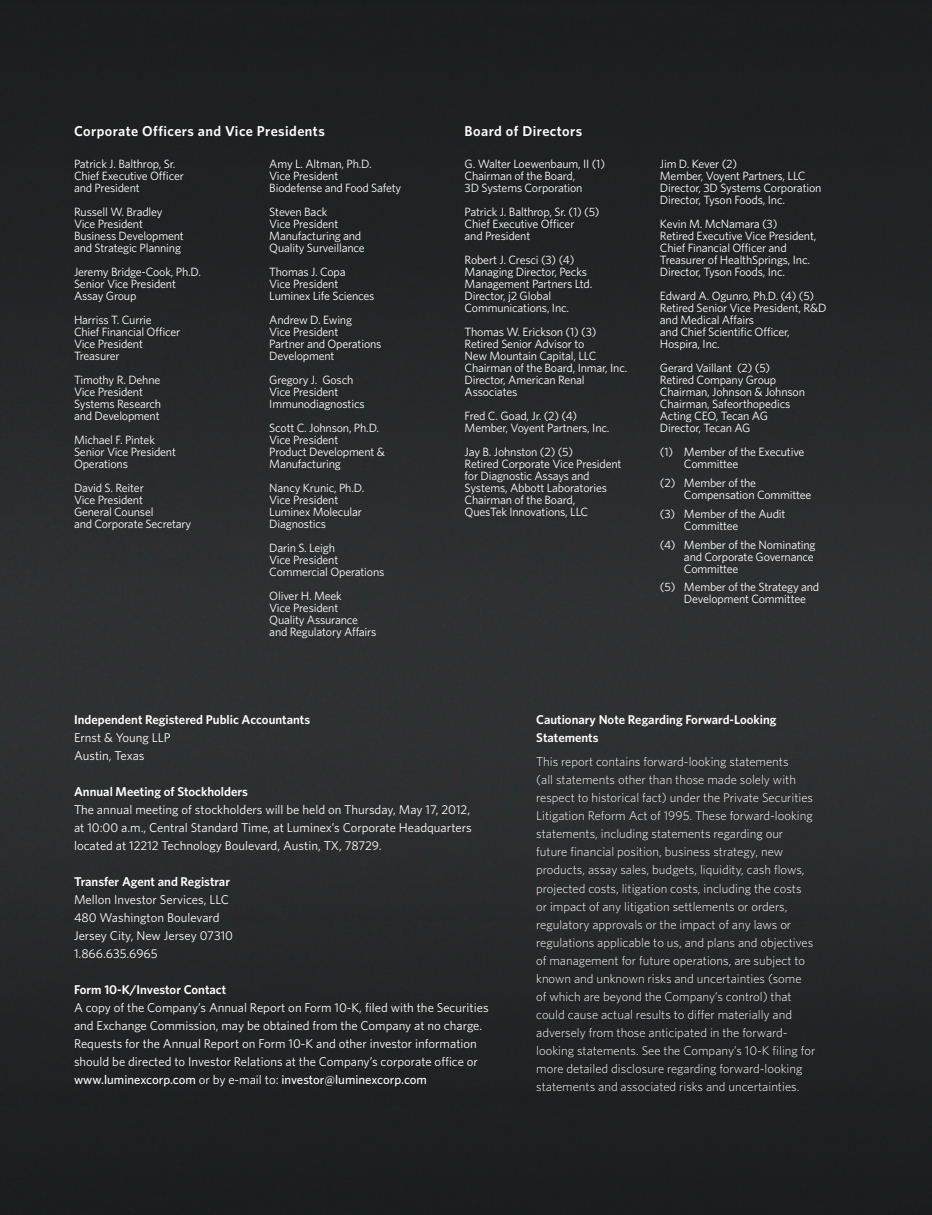
<style>
.page{position:relative;width:932px;height:1215px;background:#fff}
.page>*{position:absolute;margin:0;border:0;box-sizing:border-box;transform-origin:0 0}
.t1{font:600 14.25px "Whitney";letter-spacing:.03em;color:#fff}
.t2{font:300 12.75px/18px "Whitney";color:#fff}
.t3{font:12.75px/18px "Whitney";color:#fff}
.t4{font:600 12.75px/18px "Whitney";color:#fff}
.t5{font:500 12.75px "Whitney";color:#fff}
.t6{font:12px/12px "Whitney";letter-spacing:-.015em;color:#fff}
.s1{font-weight:400}
</style>
<div class="page">
<img style="left:0;top:0;width:932px;height:1215px">
<p class="t1" style="left:74px;top:121px;width:252px">Corporate Officers and Vice Presidents</p>
<p class="t1" style="left:464px;top:121px;width:119px">Board of Directors</p>
<p class="t6" style="left:74px;top:158px;width:103px">Patrick J. Balthrop, Sr.</p>
<p class="t6" style="left:74px;top:170px;width:111px">Chief Executive Officer</p>
<p class="t6" style="left:74px;top:182px;width:67px">and President</p>
<p class="t6" style="left:74px;top:206px;width:90px">Russell W. Bradley</p>
<p class="t6" style="left:74px;top:218px;width:71px">Vice President</p>
<p class="t6" style="left:74px;top:230px;width:111px">Business Development</p>
<p class="t6" style="left:74px;top:242px;width:108px">and Strategic Planning</p>
<p class="t6" style="left:74px;top:266px;width:128px">Jeremy Bridge-Cook, Ph.D.</p>
<p class="t6" style="left:74px;top:278px;width:103px">Senior Vice President</p>
<p class="t6" style="left:74px;top:290px;width:64px">Assay Group</p>
<p class="t6" style="left:74px;top:314px;width:79px">Harriss T. Currie</p>
<p class="t6" style="left:74px;top:326px;width:108px">Chief Financial Officer</p>
<p class="t6" style="left:74px;top:338px;width:71px">Vice President</p>
<p class="t6" style="left:74px;top:350px;width:47px">Treasurer</p>
<p class="t6" style="left:74px;top:374px;width:88px">Timothy R. Dehne</p>
<p class="t6" style="left:74px;top:386px;width:71px">Vice President</p>
<p class="t6" style="left:74px;top:398px;width:89px">Systems Research</p>
<p class="t6" style="left:74px;top:410px;width:87px">and Development</p>
<p class="t6" style="left:74px;top:434px;width:82px">Michael F. Pintek</p>
<p class="t6" style="left:74px;top:446px;width:103px">Senior Vice President</p>
<p class="t6" style="left:74px;top:458px;width:55px">Operations</p>
<p class="t6" style="left:74px;top:482px;width:71px">David S. Reiter</p>
<p class="t6" style="left:74px;top:494px;width:71px">Vice President</p>
<p class="t6" style="left:74px;top:506px;width:81px">General Counsel</p>
<p class="t6" style="left:74px;top:518px;width:119px">and Corporate Secretary</p>
<p class="t6" style="left:269px;top:158px;width:104px">Amy L. Altman, Ph.D.</p>
<p class="t6" style="left:269px;top:170px;width:70px">Vice President</p>
<p class="t6" style="left:269px;top:182px;width:133px">Biodefense and Food Safety</p>
<p class="t6" style="left:269px;top:206px;width:59px">Steven Back</p>
<p class="t6" style="left:269px;top:218px;width:70px">Vice President</p>
<p class="t6" style="left:269px;top:230px;width:93px">Manufacturing and</p>
<p class="t6" style="left:269px;top:242px;width:97px">Quality Surveillance</p>
<p class="t6" style="left:269px;top:266px;width:78px">Thomas J. Copa</p>
<p class="t6" style="left:269px;top:278px;width:70px">Vice President</p>
<p class="t6" style="left:269px;top:290px;width:107px">Luminex Life Sciences</p>
<p class="t6" style="left:269px;top:314px;width:84px">Andrew D. Ewing</p>
<p class="t6" style="left:269px;top:326px;width:70px">Vice President</p>
<p class="t6" style="left:269px;top:338px;width:114px">Partner and Operations</p>
<p class="t6" style="left:269px;top:350px;width:67px">Development</p>
<p class="t6" style="left:269px;top:374px;width:86px">Gregory J. Gosch</p>
<p class="t6" style="left:269px;top:386px;width:70px">Vice President</p>
<p class="t6" style="left:269px;top:398px;width:97px">Immunodiagnostics</p>
<p class="t6" style="left:269px;top:422px;width:111px">Scott C. Johnson, Ph.D.</p>
<p class="t6" style="left:269px;top:434px;width:70px">Vice President</p>
<p class="t6" style="left:269px;top:446px;width:117px">Product Development &amp;<br>Manufacturing</p>
<p class="t6" style="left:269px;top:482px;width:96px">Nancy Krunic, Ph.D.</p>
<p class="t6" style="left:269px;top:494px;width:70px">Vice President</p>
<p class="t6" style="left:269px;top:506px;width:94px">Luminex Molecular</p>
<p class="t6" style="left:269px;top:518px;width:58px">Diagnostics</p>
<p class="t6" style="left:269px;top:542px;width:67px">Darin S. Leigh</p>
<p class="t6" style="left:269px;top:554px;width:70px">Vice President</p>
<p class="t6" style="left:269px;top:566px;width:117px">Commercial Operations</p>
<p class="t6" style="left:269px;top:590px;width:74px">Oliver H. Meek</p>
<p class="t6" style="left:269px;top:602px;width:70px">Vice President</p>
<p class="t6" style="left:269px;top:614px;width:90px">Quality Assurance</p>
<p class="t6" style="left:269px;top:626px;width:108px">and Regulatory Affairs</p>
<p class="t6" style="left:464px;top:158px;width:142px">G. Walter Loewenbaum, II (1)</p>
<p class="t6" style="left:464px;top:170px;width:112px">Chairman of the Board,</p>
<p class="t6" style="left:464px;top:182px;width:119px">3D Systems Corporation</p>
<p class="t6" style="left:464px;top:206px;width:136px">Patrick J. Balthrop, Sr. (1) (5)</p>
<p class="t6" style="left:464px;top:218px;width:111px">Chief Executive Officer</p>
<p class="t6" style="left:464px;top:230px;width:67px">and President</p>
<p class="t6" style="left:464px;top:254px;width:111px">Robert J. Cresci (3) (4)</p>
<p class="t6" style="left:464px;top:266px;width:124px">Managing Director, Pecks</p>
<p class="t6" style="left:464px;top:278px;width:129px">Management Partners Ltd.</p>
<p class="t6" style="left:464px;top:290px;width:106px">Director, j2 Global<br>Communications, Inc.</p>
<p class="t6" style="left:464px;top:326px;width:133px">Thomas W. Erickson (1) (3)</p>
<p class="t6" style="left:464px;top:338px;width:121px">Retired Senior Advisor to</p>
<p class="t6" style="left:464px;top:350px;width:133px">New Mountain Capital, LLC</p>
<p class="t6" style="left:464px;top:362px;width:164px">Chairman of the Board, Inmar, Inc.</p>
<p class="t6" style="left:464px;top:374px;width:122px">Director, American Renal<br>Associates</p>
<p class="t6" style="left:464px;top:410px;width:114px">Fred C. Goad, Jr. (2) (4)</p>
<p class="t6" style="left:464px;top:422px;width:146px">Member, Voyent Partners, Inc.</p>
<p class="t6" style="left:464px;top:446px;width:110px">Jay B. Johnston (2) (5)</p>
<p class="t6" style="left:464px;top:458px;width:158px">Retired Corporate Vice President for Diagnostic Assays and<br>Systems, Abbott Laboratories</p>
<p class="t6" style="left:464px;top:494px;width:112px">Chairman of the Board,</p>
<p class="t6" style="left:464px;top:506px;width:125px">QuesTek Innovations, LLC</p>
<p class="t6" style="left:660px;top:158px;width:79px">Jim D. Kever (2)</p>
<p class="t6" style="left:660px;top:170px;width:147px">Member, Voyent Partners, LLC</p>
<p class="t6" style="left:660px;top:182px;width:163px">Director, 3D Systems Corporation</p>
<p class="t6" style="left:660px;top:194px;width:127px">Director, Tyson Foods, Inc.</p>
<p class="t6" style="left:660px;top:218px;width:119px">Kevin M. McNamara (3)</p>
<p class="t6" style="left:660px;top:230px;width:158px">Retired Executive Vice President,<br>Chief Financial Officer and<br>Treasurer of HealthSprings, Inc.</p>
<p class="t6" style="left:660px;top:266px;width:127px">Director, Tyson Foods, Inc.</p>
<p class="t6" style="left:660px;top:290px;width:156px">Edward A. Ogunro, Ph.D. (4) (5)</p>
<p class="t6" style="left:660px;top:302px;width:168px">Retired Senior Vice President, R&amp;D and Medical Affairs</p>
<p class="t6" style="left:660px;top:326px;width:131px">and Chief Scientific Officer,<br>Hospira, Inc.</p>
<p class="t6" style="left:660px;top:362px;width:112px">Gerard Vaillant (2) (5)</p>
<p class="t6" style="left:660px;top:374px;width:118px">Retired Company Group</p>
<p class="t6" style="left:660px;top:386px;width:146px">Chairman, Johnson &amp; Johnson</p>
<p class="t6" style="left:660px;top:398px;width:132px">Chairman, Safeorthopedics</p>
<p class="t6" style="left:660px;top:410px;width:110px">Acting CEO, Tecan AG</p>
<p class="t6" style="left:660px;top:422px;width:92px">Director, Tecan AG</p>
<p class="t6" style="left:684px;top:446px;width:122px;text-indent:-24px">(1) Member of the Executive<br>Committee</p>
<p class="t6" style="left:684px;top:477px;width:129px;text-indent:-24px">(2) Member of the<br>Compensation Committee</p>
<p class="t6" style="left:684px;top:507px;width:103px;text-indent:-24px">(3) Member of the Audit<br>Committee</p>
<p class="t6" style="left:684px;top:538px;width:133px;text-indent:-24px">(4) Member of the Nominating and Corporate Governance<br>Committee</p>
<p class="t6" style="left:684px;top:581px;width:137px;text-indent:-24px">(5) Member of the Strategy and<br>Development Committee</p>
<p class="t4" style="left:74px;top:710px;width:238px">Independent Registered Public Accountants</p>
<p class="t3" style="left:74px;top:728px;width:98px">Ernst &amp; Young LLP</p>
<p class="t3" style="left:74px;top:746px;width:72px">Austin, Texas</p>
<p class="t4" style="left:74px;top:782px;width:175px">Annual Meeting of Stockholders</p>
<p class="t3" style="left:74px;top:800px;width:397px">The annual meeting of stockholders will be held on Thursday, May 17, 2012,</p>
<p class="t3" style="left:74px;top:818px;width:399px">at 10:00 a.m., Central Standard Time, at Luminex’s Corporate Headquarters located at 12212 Technology Boulevard, Austin, TX, 78729.</p>
<p class="t4" style="left:74px;top:872px;width:157px">Transfer Agent and Registrar</p>
<p class="t3" style="left:74px;top:890px;width:156px">Mellon Investor Services, LLC</p>
<p class="t3" style="left:74px;top:908px;width:147px">480 Washington Boulevard</p>
<p class="t3" style="left:74px;top:926px;width:160px">Jersey City, New Jersey 07310</p>
<p class="t3" style="left:74px;top:944px;width:85px">1.866.635.6965</p>
<p class="t4" style="left:74px;top:980px;width:154px">Form 10-K/Investor Contact</p>
<p class="t3" style="left:74px;top:998px;width:416px">A copy of the Company’s Annual Report on Form 10-K, filed with the Securities</p>
<p class="t3" style="left:74px;top:1016px;width:410px">and Exchange Commission, may be obtained from the Company at no charge.</p>
<p class="t3" style="left:74px;top:1034px;width:405px">Requests for the Annual Report on Form 10-K and other investor information should be directed to Investor Relations at the Company’s corporate office or</p>
<p class="t5" style="left:74px;top:1071px;width:354px">www.luminexcorp.com <span class="s1">or by e-mail to:</span> investor@luminexcorp.com</p>
<p class="t4" style="left:536px;top:710px;width:242px">Cautionary Note Regarding Forward-Looking<br>Statements</p>
<p class="t2" style="left:536px;top:753px;width:280px">This report contains forward-looking statements<br>(all statements other than those made solely with respect to historical fact) under the Private Securities Litigation Reform Act of 1995. These forward-looking statements, including statements regarding our future financial position, business strategy, new products, assay sales, budgets, liquidity, cash flows, projected costs, litigation costs, including the costs or impact of any litigation settlements or orders, regulatory approvals or the impact of any laws or regulations applicable to us, and plans and objectives of management for future operations, are subject to known and unknown risks and uncertainties (some<br>of which are beyond the Company’s control) that could cause actual results to differ materially and adversely from those anticipated in the forward&shy;looking statements. See the Company’s 10-K filing for more detailed disclosure regarding forward-looking statements and associated risks and uncertainties.</p>
</div>
